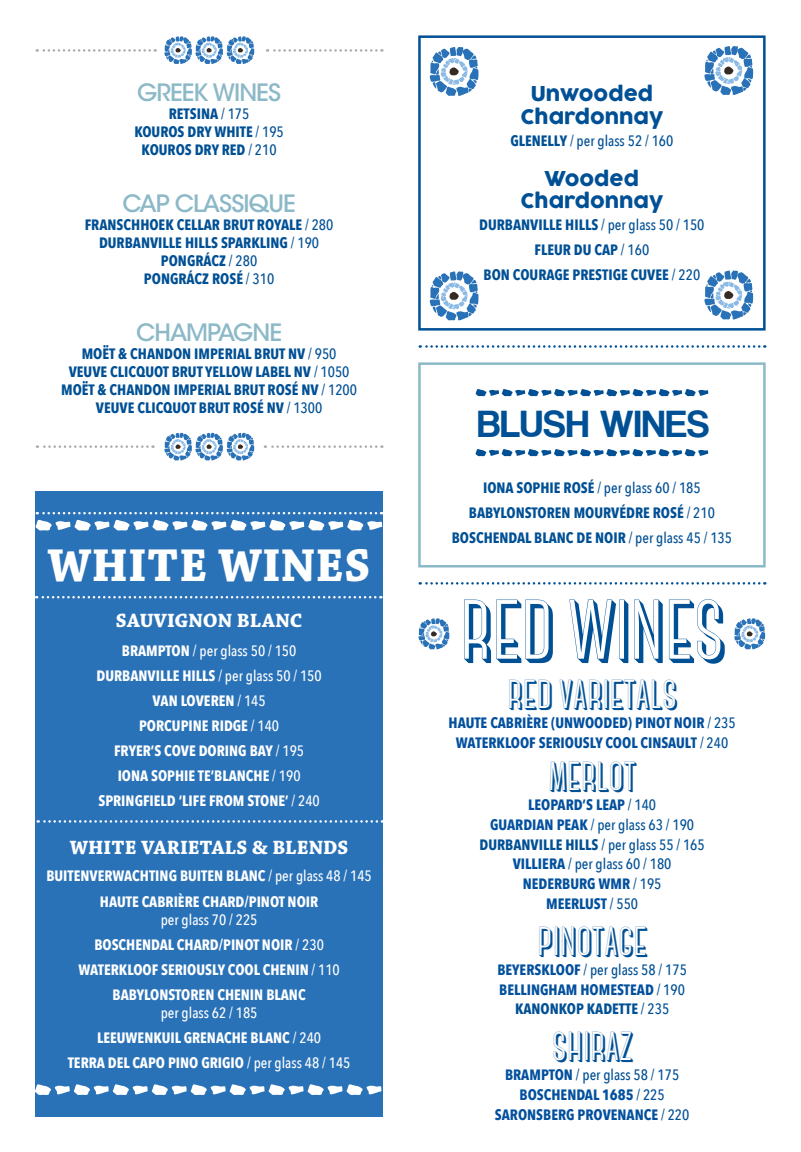
<style>
.page{position:relative;width:801px;height:1152px;background:#fff}
.page>*{position:absolute;margin:0;border:0;box-sizing:border-box;transform-origin:0 0}
.t1{font:83.75px "Canter Bold 3 D";color:#005095}
.t2{font:700 48.62px "Chaparral Pro";letter-spacing:.005em;color:#fff}
.t3{font:40px "Canter Bold 3 D";color:#005095}
.t4{font:39.12px "Coolvetica Rg";letter-spacing:.02em;color:#005095}
.t5{font:500 23.75px "ITC Avant Garde Std";letter-spacing:-.04em;color:#8cb9c7}
.t6{font:700 20.25px "Chaparral Pro";color:#fff}
.t7{font:20px/22.5px "COCOGOOSE";color:#005095;text-align:center}
.t8{font:700 15px/18px "Avenir Next Condensed";color:#005095;text-align:center}
.t9{font:700 15px/25.1px "Avenir Next Condensed";color:#fff;text-align:center}
.t10{font:700 15px/19.8px "Avenir Next Condensed";color:#03509e;text-align:center}
.t11{font:500 15px/19.8px "Avenir Next Condensed";color:#005095;text-align:center}
.s1{font-weight:500}
.s2{font-weight:700}
.s3{font-weight:500;color:#005095}
.s4{font-weight:700;color:#03509e}
.s5{color:#005095}
</style>
<div class="page">
<div style="left:418px;top:362px;width:347px;height:205px;border:2px solid #8cb9c7"></div>
<div style="left:35px;top:491px;width:348px;height:625px;background:#2a72b8"></div>
<svg style="left:37px;top:49px;width:119px;height:3px"></svg>
<svg style="left:267px;top:49px;width:115px;height:3px"></svg>
<svg style="left:37px;top:445px;width:116px;height:3px"></svg>
<svg style="left:265px;top:445px;width:117px;height:3px"></svg>
<svg style="left:420px;top:582px;width:345px;height:2px"></svg>
<div style="left:418px;top:35px;width:347px;height:295px;border:2px solid #005095"></div>
<svg style="left:420px;top:345px;width:345px;height:3px"></svg>
<svg style="left:164px;top:36px;width:90px;height:28px"></svg>
<svg style="left:164px;top:433px;width:90px;height:28px"></svg>
<svg style="left:35px;top:512px;width:348px;height:19px"></svg>
<svg style="left:36px;top:596px;width:345px;height:2px"></svg>
<svg style="left:38px;top:820px;width:345px;height:2px"></svg>
<svg style="left:35px;top:1084px;width:347px;height:11px"></svg>
<svg style="left:704px;top:46px;width:49px;height:49px"></svg>
<svg style="left:704px;top:270px;width:49px;height:50px"></svg>
<svg style="left:430px;top:47px;width:48px;height:49px"></svg>
<svg style="left:430px;top:271px;width:48px;height:50px"></svg>
<svg style="left:734px;top:618px;width:31px;height:32px"></svg>
<svg style="left:418px;top:618px;width:31px;height:32px"></svg>
<svg style="left:475px;top:389px;width:233px;height:8px"></svg>
<svg style="left:475px;top:449px;width:233px;height:8px"></svg>
<h3 class="t5" style="left:137px;top:78px;width:145px">GREEK WINES</h3>
<p class="t8" style="left:134px;top:105px;width:151px">RETSINA <span class="s1">/ 175<br></span>KOUROS DRY WHITE <span class="s1">/ 195<br></span>KOUROS DRY RED <span class="s1">/ 210</span></p>
<h3 class="t5" style="left:122px;top:189px;width:175px">CAP CLASSIQUE</h3>
<p class="t8" style="left:85px;top:216px;width:250px">FRANSCHHOEK CELLAR BRUT ROYALE <span class="s1">/ 280<br></span>DURBANVILLE HILLS SPARKLING <span class="s1">/ 190<br></span>PONGRÁCZ <span class="s1">/ 280<br></span>PONGRÁCZ ROSÉ <span class="s1">/ 310</span></p>
<h3 class="t5" style="left:136px;top:318px;width:148px">CHAMPAGNE</h3>
<p class="t8" style="left:61px;top:345px;width:297px">MOËT &amp; CHANDON IMPERIAL BRUT NV <span class="s1">/ 950<br></span>VEUVE CLICQUOT BRUT YELLOW LABEL NV <span class="s1">/ 1050<br></span>MOËT &amp; CHANDON IMPERIAL BRUT ROSÉ NV <span class="s1">/ 1200<br></span>VEUVE CLICQUOT BRUT ROSÉ NV <span class="s1">/ 1300</span></p>
<h2 class="t2" style="left:47px;top:537px;width:325px">WHITE WINES</h2>
<h3 class="t6" style="left:116px;top:609px;width:188px">SAUVIGNON BLANC</h3>
<p class="t9" style="left:96px;top:638px;width:227px">BRAMPTON <span class="s1">/ per glass 50 / 150<br></span>DURBANVILLE HILLS <span class="s1">/ per glass 50 / 150<br></span>VAN LOVEREN <span class="s1">/ 145<br></span>PORCUPINE RIDGE <span class="s1">/ 140<br></span>FRYER’S COVE DORING BAY <span class="s1">/ 195<br></span>IONA SOPHIE TE’BLANCHE <span class="s1">/ 190<br></span>SPRINGFIELD ‘LIFE FROM STONE’ <span class="s1">/ 240</span></p>
<h3 class="t6" style="left:70px;top:835px;width:280px">WHITE VARIETALS &amp; BLENDS</h3>
<p class="t9" style="left:46px;top:863px;width:327px">BUITENVERWACHTING BUITEN BLANC <span class="s1">/ per glass 48 / 145<br></span>HAUTE CABRIÈRE CHARD/PINOT NOIR</p>
<p class="t9" style="left:78px;top:906px;width:263px"><span class="s1">per glass 70 / 225<br></span>BOSCHENDAL CHARD/PINOT NOIR <span class="s1">/ 230<br></span>WATERKLOOF SERIOUSLY COOL CHENIN <span class="s1">/ 110<br></span>BABYLONSTOREN CHENIN BLANC</p>
<p class="t9" style="left:68px;top:999px;width:284px"><span class="s1">per glass 62 / 185<br></span>LEEUWENKUIL GRENACHE BLANC <span class="s1">/ 240<br></span>TERRA DEL CAPO PINO GRIGIO <span class="s1">/ per glass 48 / 145</span></p>
<h3 class="t7" style="left:520px;top:83px;width:144px">Unwooded<br>Chardonnay</h3>
<p class="t11" style="left:510px;top:131px;width:164px"><span class="s2">GLENELLY</span> / per glass 52 / 160</p>
<h3 class="t7" style="left:520px;top:167px;width:144px">Wooded<br>Chardonnay</h3>
<p class="t8" style="left:479px;top:212px;width:227px;line-height:25.1px">DURBANVILLE HILLS <span class="s1">/ per glass 50 / 150<br></span>FLEUR DU CAP <span class="s1">/ 160<br></span>BON COURAGE PRESTIGE CUVEE <span class="s1">/ 220</span></p>
<h3 class="t4" style="left:477px;top:401px;width:233px">BLUSH WINES</h3>
<p class="t8" style="left:452px;top:475px;width:282px;line-height:25.1px">IONA SOPHIE ROSÉ <span class="s1">/ per glass 60 / 185<br></span>BABYLONSTOREN MOURVÉDRE ROSÉ <span class="s1">/ 210<br></span>BOSCHENDAL BLANC DE NOIR <span class="s1">/ per glass 45 / 135</span></p>
<h1 class="t1" style="left:459px;top:587px;width:267px">RED WINES</h1>
<h3 class="t3" style="left:507px;top:674px;width:172px">RED VARIETALS</h3>
<p class="t10" style="left:448px;top:712px;width:289px">HAUTE CABRIÈRE (UNWOODED) PINOT NOIR <span class="s3">/ 235<br></span>WATERKLOOF SERIOUSLY COOL CINSAULT <span class="s3">/ 240</span></p>
<h3 class="t3" style="left:548px;top:756px;width:89px">MERLOT</h3>
<p class="t11" style="left:479px;top:794px;width:227px"><span class="s4">LEOPARD’S LEAP</span> / 140<br><span class="s4">GUARDIAN PEAK</span> / per glass 63 / 190<br><span class="s2">DURBANVILLE HILLS</span> / per glass 55 / 165<br><span class="s4">VILLIERA</span> / per glass 60 / 180<br><span class="s4">NEDERBURG WMR</span> / 195<br><span class="s4">MEERLUST</span> / 550</p>
<h3 class="t3" style="left:537px;top:921px;width:111px">PINOTAGE</h3>
<p class="t10" style="left:497px;top:959px;width:191px">BEYERSKLOOF <span class="s3">/ per glass 58 / 175<br></span>BELLINGHAM HOMESTEAD <span class="s3">/ 190<br></span><span class="s5">KANONKOP KADETTE</span> <span class="s3">/ 235</span></p>
<h3 class="t3" style="left:552px;top:1026px;width:82px">SHIRAZ</h3>
<p class="t10" style="left:495px;top:1065px;width:196px">BRAMPTON <span class="s3">/ per glass 58 / 175<br></span>BOSCHENDAL 1685 <span class="s3">/ 225<br></span>SARONSBERG PROVENANCE <span class="s3">/ 220</span></p>
</div>
